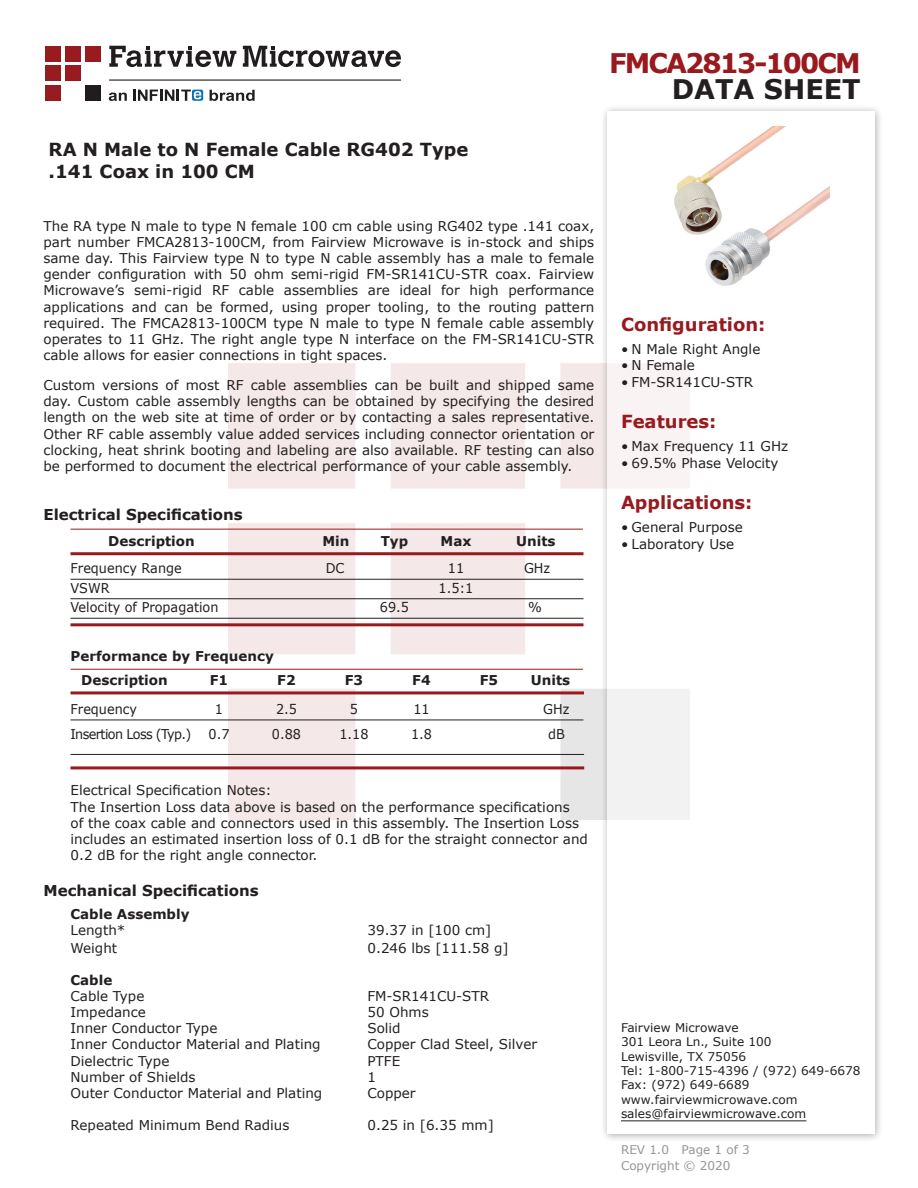
<style>
.page{position:relative;width:918px;height:1188px;background:#fff}
.page>*{position:absolute;margin:0;border:0;box-sizing:border-box;transform-origin:0 0}
.FM{font:700 27px "Verdana";letter-spacing:-.07em;color:#981a1e}
.t1{font:700 27px "Verdana";color:#231f20}
.Web_Description_Para{font:700 18px/21.6px "Verdana";color:#231f20}
.Head1{font:700 18px "Verdana";color:#981a1e}
.Applications_Header{font:700 18px "Verdana";color:#981a1e}
.Head1-2{font:700 15px "Verdana";color:#231f20}
.MarketingDescription{font:13.5px/16.2px "Verdana";color:#231f20;text-align:justify}
.Specs_Para{font:13.5px/16.2px "Verdana";color:#231f20}
.Table-Body{font:13.5px "Verdana";color:#231f20;scale:.95 1}
.Table_Body_Frequency{font:13.5px "Verdana";color:#231f20;scale:.95 1}
.Table_Header_Frequen{font:700 13.5px "Verdana";color:#231f20}
.Table-Header{font:700 13.5px "Verdana";color:#231f20}
.Head2{font:700 13.5px "Verdana";color:#231f20}
.Table_Body_Frequency-2{font:13.5px "Verdana";letter-spacing:-.05em;color:#231f20;scale:.95 1}
.Head3{font:700 13.5px "Verdana";color:#231f20}
.FM_Info{font:12px "Verdana";color:#231f20}
.REV_Info{font:12px "Verdana";color:#939598}
</style>
<div class="page">
<div style="left:45px;top:46px;width:16px;height:15px;background:#971b1f"></div>
<div style="left:65px;top:66px;width:16px;height:15px;background:#971b1f"></div>
<div style="left:85px;top:85px;width:16px;height:16px;background:#211d1e"></div>
<div style="left:45px;top:85px;width:16px;height:16px;background:#971b1f"></div>
<div style="left:85px;top:46px;width:16px;height:15px;background:#971b1f"></div>
<div style="left:45px;top:66px;width:16px;height:15px;background:#971b1f"></div>
<div style="left:65px;top:46px;width:16px;height:15px;background:#971b1f"></div>
<svg style="left:109px;top:46px;width:292px;height:21px"></svg>
<svg style="left:192px;top:90px;width:11px;height:11px"></svg>
<svg style="left:133px;top:90px;width:68px;height:11px"></svg>
<svg style="left:210px;top:90px;width:45px;height:11px"></svg>
<svg style="left:109px;top:93px;width:18px;height:8px"></svg>
<hr style="left:109px;top:80px;width:292px;height:1px;background:#211d1e">
<div style="left:600px;top:104px;width:284px;height:1039px;background:#231f20;opacity:.75"></div>
<div style="left:608px;top:111px;width:267px;height:1023px;background:#fff"></div>
<hr style="left:70px;top:529px;width:513px;height:1px;background:#981a1e">
<hr style="left:70px;top:552px;width:514px;height:3px;background:#981a1e">
<hr style="left:70px;top:579px;width:514px;height:1px;background:#231f20">
<hr style="left:70px;top:598px;width:514px;height:1px;background:#231f20">
<hr style="left:70px;top:618px;width:514px;height:1px;background:#231f20">
<hr style="left:70px;top:623px;width:514px;height:3px;background:#981a1e">
<hr style="left:70px;top:669px;width:513px;height:1px;background:#981a1e">
<hr style="left:70px;top:691px;width:514px;height:3px;background:#981a1e">
<hr style="left:70px;top:720px;width:514px;height:1px;background:#231f20">
<hr style="left:70px;top:754px;width:514px;height:1px;background:#231f20">
<hr style="left:70px;top:766px;width:514px;height:3px;background:#981a1e">
<hr style="left:621px;top:1120px;width:185px;height:1px;background:#231f20">
<img style="left:674px;top:126px;width:156px;height:160px">
<p class="Web_Description_Para" style="left:49px;top:139px;width:421px">RA N Male to N Female Cable RG402 Type .141 Coax in 100 CM</p>
<p class="MarketingDescription" style="left:44px;top:217px;width:552px">The RA type N male to type N female 100 cm cable using RG402 type .141 coax, part number FMCA2813-100CM, from Fairview Microwave is in-stock and ships same day. This Fairview type N to type N cable assembly has a male to female gender configuration with 50 ohm semi-rigid FM-SR141CU-STR coax. Fairview Microwave’s semi-rigid RF cable assemblies are ideal for high performance applications and can be formed, using proper tooling, to the routing pattern required. The FMCA2813-100CM type N male to type N female cable assembly operates to 11 GHz. The right angle type N interface on the FM-SR141CU-STR cable allows for easier connections in tight spaces.</p>
<p class="MarketingDescription" style="left:44px;top:377px;width:552px">Custom versions of most RF cable assemblies can be built and shipped same day. Custom cable assembly lengths can be obtained by specifying the desired length on the web site at time of order or by contacting a sales representative.<br>Other RF cable assembly value added services including connector orientation or clocking, heat shrink booting and labeling are also available. RF testing can also be performed to document the electrical performance of your cable assembly.</p>
<p class="Head1-2" style="left:44px;top:504px;width:201px">Electrical Specifications</p>
<p class="Table-Header" style="left:108px;top:532px;width:88px">Description</p>
<p class="Table-Header" style="left:322px;top:532px;width:29px">Min</p>
<p class="Table-Header" style="left:381px;top:532px;width:29px">Typ</p>
<p class="Table-Header" style="left:441px;top:532px;width:32px">Max</p>
<p class="Table-Header" style="left:516px;top:532px;width:41px">Units</p>
<p class="Table-Body" style="left:70px;top:559px;width:119px">Frequency Range</p>
<p class="Table-Body" style="left:326px;top:559px;width:21px">DC</p>
<p class="Table-Body" style="left:448px;top:559px;width:19px">11</p>
<p class="Table-Body" style="left:524px;top:559px;width:29px">GHz</p>
<p class="Table-Body" style="left:70px;top:579px;width:43px">VSWR</p>
<p class="Table-Body" style="left:439px;top:579px;width:38px">1.5:1</p>
<p class="Table-Body" style="left:70px;top:598px;width:157px">Velocity of Propagation</p>
<p class="Table-Body" style="left:380px;top:598px;width:32px">69.5</p>
<p class="Table-Body" style="left:528px;top:598px;width:16px">%</p>
<p class="Head2" style="left:70px;top:646px;width:205px">Performance by Frequency</p>
<p class="Table_Header_Frequen" style="left:81px;top:671px;width:88px">Description</p>
<p class="Table_Header_Frequen" style="left:210px;top:671px;width:20px">F1</p>
<p class="Table_Header_Frequen" style="left:277px;top:671px;width:20px">F2</p>
<p class="Table_Header_Frequen" style="left:345px;top:671px;width:20px">F3</p>
<p class="Table_Header_Frequen" style="left:412px;top:671px;width:20px">F4</p>
<p class="Table_Header_Frequen" style="left:480px;top:671px;width:20px">F5</p>
<p class="Table_Header_Frequen" style="left:531px;top:671px;width:41px">Units</p>
<p class="Table_Body_Frequency" style="left:70px;top:700px;width:72px">Frequency</p>
<p class="Table_Body_Frequency" style="left:215px;top:700px;width:10px">1</p>
<p class="Table_Body_Frequency" style="left:276px;top:700px;width:24px">2.5</p>
<p class="Table_Body_Frequency" style="left:350px;top:700px;width:10px">5</p>
<p class="Table_Body_Frequency" style="left:413px;top:700px;width:19px">11</p>
<p class="Table_Body_Frequency" style="left:543px;top:700px;width:29px">GHz</p>
<p class="Table_Body_Frequency-2" style="left:70px;top:725px;width:129px">Insertion Loss (Typ.)</p>
<p class="Table_Body_Frequency" style="left:209px;top:725px;width:24px">0.7</p>
<p class="Table_Body_Frequency" style="left:272px;top:725px;width:32px">0.88</p>
<p class="Table_Body_Frequency" style="left:339px;top:725px;width:32px">1.18</p>
<p class="Table_Body_Frequency" style="left:411px;top:725px;width:24px">1.8</p>
<p class="Table_Body_Frequency" style="left:548px;top:725px;width:19px">dB</p>
<p class="Specs_Para" style="left:70px;top:782px;width:203px">Electrical Specification Notes:</p>
<p class="Specs_Para" style="left:70px;top:798px;width:519px">The Insertion Loss data above is based on the performance specifications<br>of the coax cable and connectors used in this assembly. The Insertion Loss includes an estimated insertion loss of 0.1 dB for the straight connector and 0.2 dB for the right angle connector.</p>
<p class="Head1-2" style="left:44px;top:880px;width:217px">Mechanical Specifications</p>
<p class="Head3" style="left:70px;top:905px;width:121px">Cable Assembly</p>
<p class="Specs_Para" style="left:70px;top:922px;width:56px">Length*</p>
<p class="Specs_Para" style="left:368px;top:922px;width:125px">39.37 in [100 cm]</p>
<p class="Specs_Para" style="left:70px;top:940px;width:48px">Weight</p>
<p class="Specs_Para" style="left:368px;top:940px;width:143px">0.246 lbs [111.58 g]</p>
<p class="Head3" style="left:70px;top:970px;width:43px">Cable</p>
<p class="Specs_Para" style="left:70px;top:988px;width:75px">Cable Type</p>
<p class="Specs_Para" style="left:368px;top:988px;width:123px">FM-SR141CU-STR</p>
<p class="Specs_Para" style="left:70px;top:1004px;width:77px">Impedance</p>
<p class="Specs_Para" style="left:368px;top:1004px;width:63px">50 Ohms</p>
<p class="Specs_Para" style="left:70px;top:1020px;width:148px">Inner Conductor Type</p>
<p class="Specs_Para" style="left:368px;top:1020px;width:35px">Solid</p>
<p class="Specs_Para" style="left:70px;top:1036px;width:252px">Inner Conductor Material and Plating</p>
<p class="Specs_Para" style="left:368px;top:1036px;width:171px">Copper Clad Steel, Silver</p>
<p class="Specs_Para" style="left:70px;top:1052px;width:100px">Dielectric Type</p>
<p class="Specs_Para" style="left:368px;top:1052px;width:34px">PTFE</p>
<p class="Specs_Para" style="left:70px;top:1069px;width:127px">Number of Shields</p>
<p class="Specs_Para" style="left:368px;top:1069px;width:10px">1</p>
<p class="Specs_Para" style="left:70px;top:1085px;width:253px">Outer Conductor Material and Plating</p>
<p class="Specs_Para" style="left:368px;top:1085px;width:50px">Copper</p>
<p class="Specs_Para" style="left:70px;top:1117px;width:220px">Repeated Minimum Bend Radius</p>
<p class="Specs_Para" style="left:368px;top:1117px;width:128px">0.25 in [6.35 mm]</p>
<p class="FM" style="left:609px;top:44px;width:253px">FMCA2813-100CM</p>
<p class="t1" style="left:672px;top:70px;width:191px">DATA SHEET</p>
<p class="Head1" style="left:621px;top:312px;width:146px">Configuration:</p>
<p class="MarketingDescription" style="left:621px;top:341px;width:141px">• N Male Right Angle</p>
<p class="MarketingDescription" style="left:621px;top:357px;width:75px">• N Female</p>
<p class="MarketingDescription" style="left:621px;top:373px;width:134px">• FM-SR141CU-STR</p>
<p class="Head1" style="left:621px;top:409px;width:97px">Features:</p>
<p class="MarketingDescription" style="left:621px;top:438px;width:169px">• Max Frequency 11 GHz</p>
<p class="MarketingDescription" style="left:621px;top:454px;width:159px">• 69.5% Phase Velocity</p>
<p class="Applications_Header" style="left:621px;top:490px;width:133px">Applications:</p>
<p class="MarketingDescription" style="left:621px;top:519px;width:123px">• General Purpose</p>
<p class="MarketingDescription" style="left:621px;top:535px;width:115px">• Laboratory Use</p>
<p class="FM_Info" style="left:621px;top:1019px;width:119px">Fairview Microwave</p>
<p class="FM_Info" style="left:621px;top:1034px;width:152px">301 Leora Ln., Suite 100</p>
<p class="FM_Info" style="left:621px;top:1048px;width:127px">Lewisville, TX 75056</p>
<p class="FM_Info" style="left:621px;top:1062px;width:241px">Tel: 1-800-715-4396 / (972) 649-6678</p>
<p class="FM_Info" style="left:621px;top:1077px;width:130px">Fax: (972) 649-6689</p>
<p class="FM_Info" style="left:621px;top:1091px;width:178px">www.fairviewmicrowave.com</p>
<p class="FM_Info" style="left:621px;top:1106px;width:187px">sales@fairviewmicrowave.com</p>
<p class="REV_Info" style="left:621px;top:1141px;width:130px">REV 1.0 Page 1 of 3</p>
<p class="REV_Info" style="left:621px;top:1157px;width:111px">Copyright © 2020</p>
</div>
